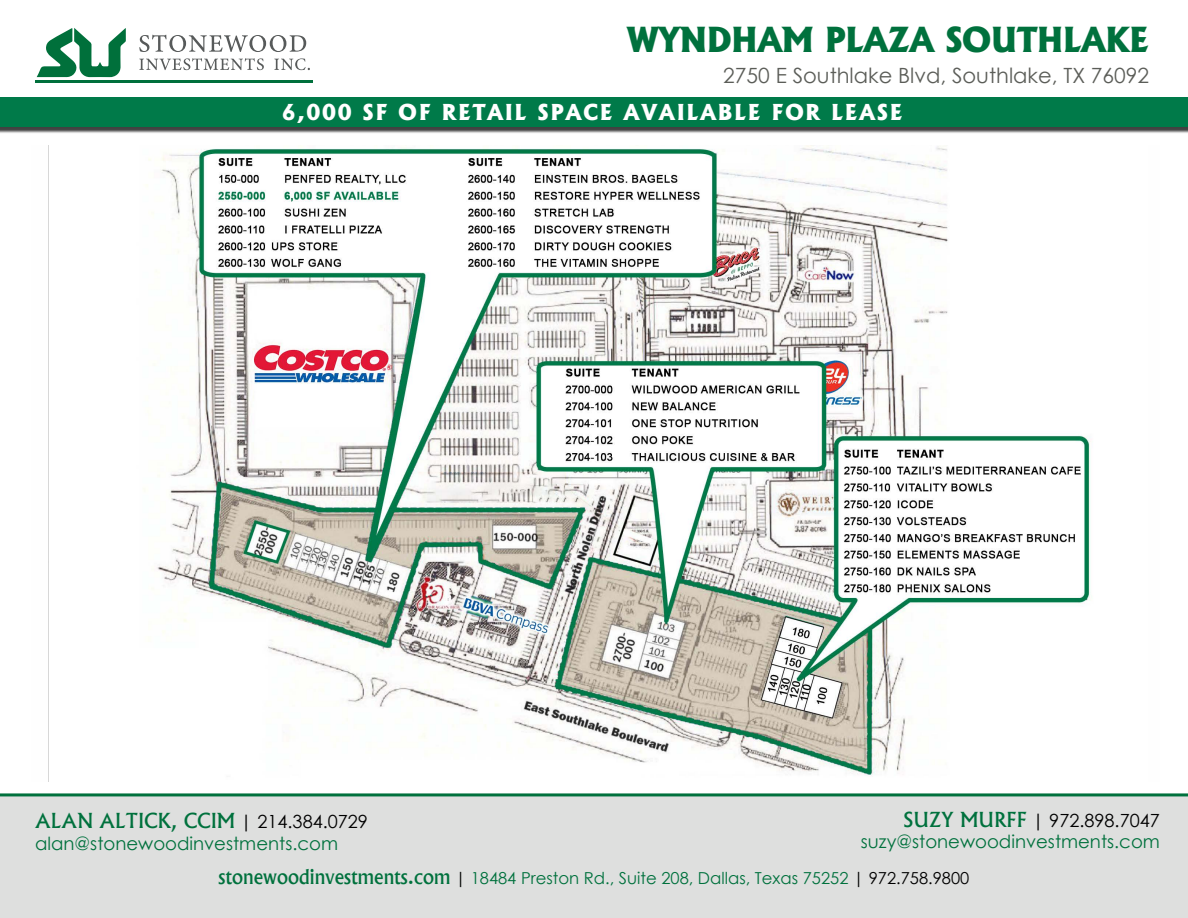
<style>
.page{position:relative;width:1188px;height:918px;background:#fff}
.page>*{position:absolute;margin:0;border:0;box-sizing:border-box;transform-origin:0 0}
.t1{font:800 33px "Albertus";letter-spacing:-.025em;color:#00713d}
.t2{font:800 21px "Albertus";letter-spacing:.075em;color:#fff}
.t3{font:21px "Century Gothic";color:#5b5d58}
.t4{font:500 19.8px "Albertus";color:#00713d}
.t5{font:18.15px/21.8px "Century Gothic";color:#00713d;text-align:right}
.t6{font:16.5px "Century Gothic";color:#00713d}
.s1{font-family:"Century Gothic";font-weight:400;font-size:18.15px;color:#000}
.s2{font-family:"Albertus";font-weight:500;font-size:19.8px}
.s3{color:#000}
</style>
<div class="page">
<div style="left:0;top:797px;width:1188px;height:121px;background:#dedfde"></div>
<div style="left:0;top:99px;width:1188px;height:34px;background:#000;opacity:.75"></div>
<div style="left:0;top:97px;width:1188px;height:29px;background:#007a49"></div>
<svg style="left:37px;top:28px;width:89px;height:49px"></svg>
<svg style="left:139px;top:35px;width:167px;height:17px"></svg>
<svg style="left:139px;top:58px;width:125px;height:12px"></svg>
<svg style="left:274px;top:58px;width:36px;height:12px"></svg>
<hr style="left:35px;top:80px;width:278px;height:3px;background:#00703c">
<hr style="left:0;top:793px;width:1188px;height:3px;background:#00713d">
<img style="left:48px;top:145px;width:1043px;height:637px">
<h1 class="t1" style="left:627px;top:19px;width:524px">WYNDHAM PLAZA SOUTHLAKE</h1>
<p class="t3" style="left:723px;top:61px;width:427px">2750 E Southlake Blvd, Southlake, TX 76092</p>
<p class="t2" style="left:282px;top:99px;width:622px">6,000 SF OF RETAIL SPACE AVAILABLE FOR LEASE</p>
<p class="t4" style="left:35px;top:808px;width:334px">ALAN ALTICK, CCIM <span class="s1">| 214.384.0729</span></p>
<p class="t5" style="left:35px;top:832px;width:304px">alan@stonewoodinvestments.com</p>
<p class="t5" style="left:861px;top:809px;width:301px"><span class="s2">SUZY MURFF</span> <span class="s3">| 972.898.7047 </span>suzy@stonewoodinvestments.com</p>
<p class="t6" style="left:219px;top:866px;width:752px"><span class="s2">stonewoodinvestments.com</span> <span class="s3">|</span> 18484 Preston Rd., Suite 208, Dallas, Texas 75252 <span class="s3">| 972.758.9800</span></p>
</div>
